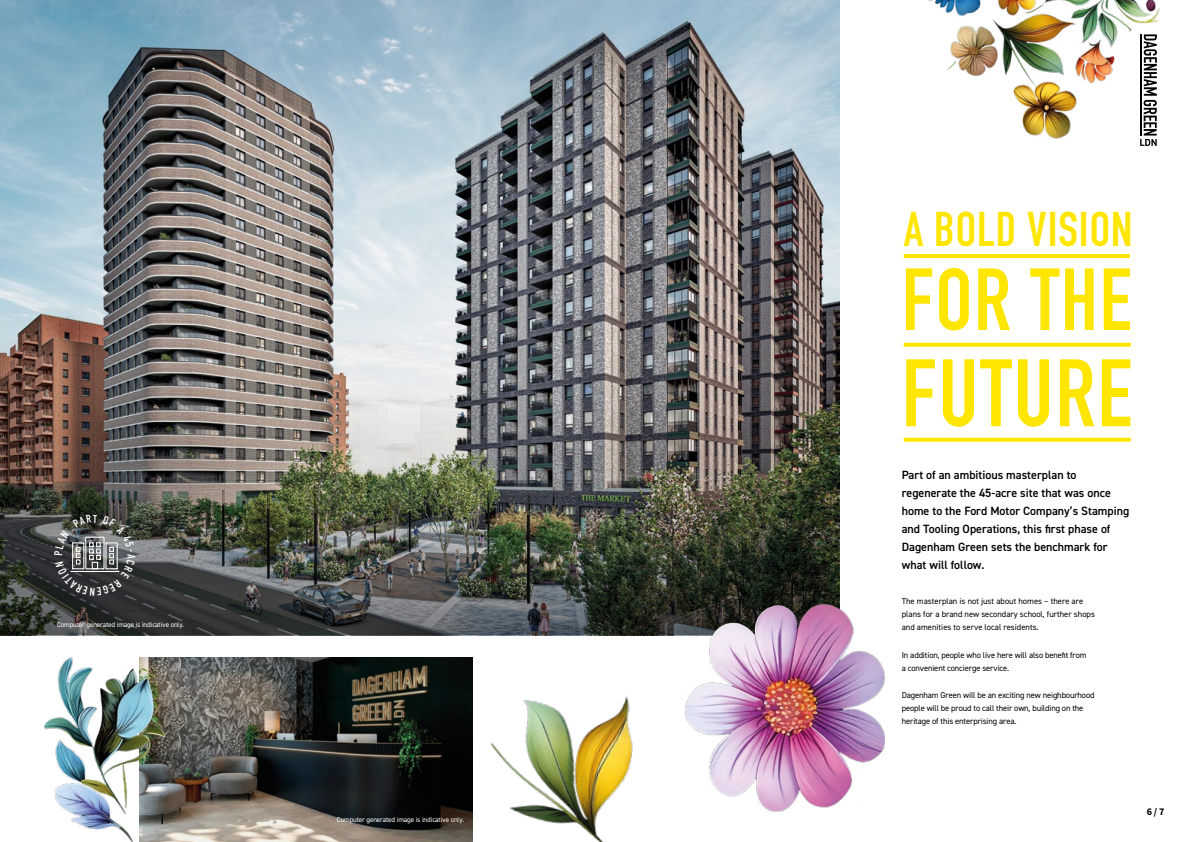
<style>
.page{position:relative;width:1191px;height:842px;background:#fff}
.page>*{position:absolute;margin:0;border:0;box-sizing:border-box;transform-origin:0 0}
.t1{font:700 94px "DIN Condensed";letter-spacing:.02em;color:#ffe600}
.t2{font:700 86.5px "DIN Condensed";letter-spacing:.02em;color:#ffe600}
.t3{font:700 48.1px "DIN Condensed";letter-spacing:.02em;color:#ffe600}
.t4{font:600 12px/18px "DIN2014";color:#000}
.t5{font:700 10px "Source Sans 3";color:#000}
.t6{font:8.5px/13px "DIN2014";letter-spacing:-.015em;color:#000}
.t7{font:7px "DIN2014";letter-spacing:-.015em;color:#fff}
</style>
<div class="page">
<img style="left:0;top:0;width:839px;height:635px">
<img style="left:173px;top:658px;width:299px;height:184px">
<svg style="left:903px;top:254px;width:226px;height:4px"></svg>
<svg style="left:903px;top:343px;width:227px;height:4px"></svg>
<svg style="left:903px;top:438px;width:227px;height:4px"></svg>
<img style="left:928px;top:0;width:232px;height:139px">
<img style="left:467px;top:666px;width:166px;height:176px">
<img style="left:43px;top:657px;width:130px;height:185px">
<img style="left:673px;top:588px;width:212px;height:224px">
<svg style="left:1140px;top:34px;width:17px;height:112px"></svg>
<hr style="left:1140px;top:34px;width:1px;height:66px;background:#000">
<hr style="left:1140px;top:99px;width:1px;height:37px;background:#000">
<svg style="left:54px;top:515px;width:81px;height:81px;background:#525454"></svg>
<p class="t7" style="left:57px;top:620px;width:129px">Computer generated image is indicative only.</p>
<p class="t7" style="left:337px;top:815px;width:129px">Computer generated image is indicative only.</p>
<h3 class="t3" style="left:904px;top:197px;width:230px">A BOLD VISION</h3>
<h2 class="t2" style="left:901px;top:241px;width:231px">FOR THE</h2>
<h1 class="t1" style="left:901px;top:330px;width:232px">FUTURE</h1>
<h3 class="t4" style="left:901px;top:466px;width:229px">Part of an ambitious masterplan to regenerate the 45-acre site that was once home to the Ford Motor Company’s Stamping and Tooling Operations, this first phase of Dagenham Green sets the benchmark for what will follow.</h3>
<p class="t6" style="left:901px;top:595px;width:195px">The masterplan is not just about homes – there are plans for a brand new secondary school, further shops and amenities to serve local residents.</p>
<p class="t6" style="left:901px;top:648px;width:186px">In addition, people who live here will also benefit from a convenient concierge service.</p>
<p class="t6" style="left:901px;top:688px;width:194px">Dagenham Green will be an exciting new neighbourhood people will be proud to call their own, building on the heritage of this enterprising area.</p>
<p class="t5" style="left:1146px;top:805px;width:19px">6/7</p>
</div>
